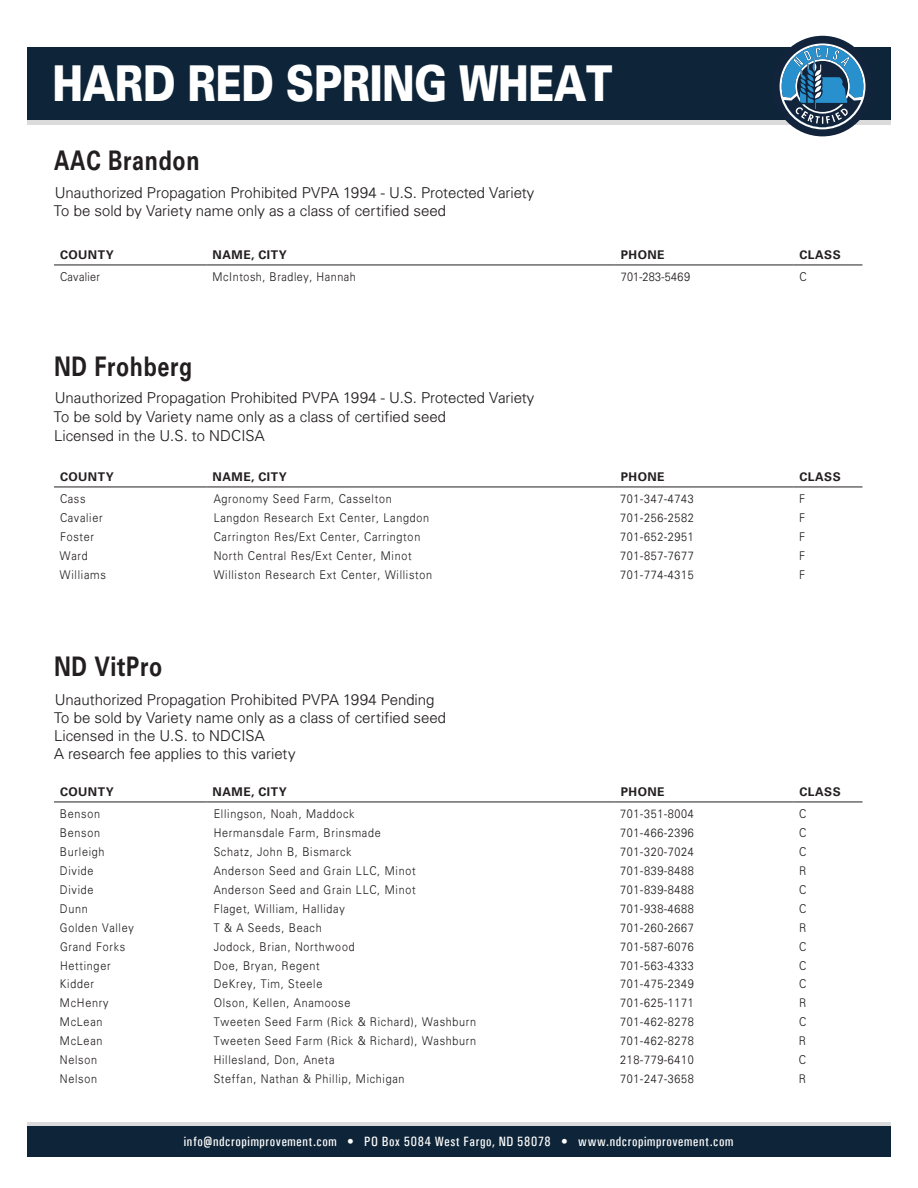
<style>
.page{position:relative;width:918px;height:1188px;background:#fff}
.page>*{position:absolute;margin:0;border:0;box-sizing:border-box;transform-origin:0 0}
.t1{font:900 49.35px "Univers LT Std";letter-spacing:-.015em;color:#fff;scale:.8 1}
.t2{font:700 27px "Univers LT Std";letter-spacing:.03em;color:#231f20;scale:.8 1}
.t3{font:300 15px/18px "Univers";letter-spacing:.005em;color:#231f20}
.t4{font:13.5px "Univers Condensed";letter-spacing:.045em;color:#fff}
.t5{font:300 12px "Univers";letter-spacing:.07em;color:#231f20;scale:.9 1}
.t6{font:700 12px "Univers LT Std";letter-spacing:.04em;color:#231f20}
.t7{font:300 12px "Univers";letter-spacing:.035em;color:#231f20;scale:.9 1}
</style>
<div class="page">
<hr style="left:27px;top:1122px;width:864px;height:4px;background:#dbdbdb">
<div style="left:27px;top:1126px;width:864px;height:31px;background:#0e2438"></div>
<hr style="left:54px;top:265px;width:153px;height:1px;background:#231f20">
<hr style="left:207px;top:265px;width:408px;height:1px;background:#231f20">
<hr style="left:615px;top:265px;width:178px;height:1px;background:#231f20">
<hr style="left:793px;top:265px;width:70px;height:1px;background:#231f20">
<hr style="left:54px;top:487px;width:153px;height:1px;background:#231f20">
<hr style="left:207px;top:487px;width:408px;height:1px;background:#231f20">
<hr style="left:615px;top:487px;width:178px;height:1px;background:#231f20">
<hr style="left:793px;top:487px;width:70px;height:1px;background:#231f20">
<div style="left:27px;top:120px;width:864px;height:5px;background:#dbdbdb"></div>
<div style="left:27px;top:48px;width:864px;height:72px;background:#0e2438"></div>
<div style="left:772px;top:36px;width:101px;height:100px;background:#11243b;border-radius:50px"></div>
<svg style="left:780px;top:43px;width:86px;height:86px"></svg>
<hr style="left:54px;top:802px;width:153px;height:1px;background:#231f20">
<hr style="left:207px;top:802px;width:408px;height:1px;background:#231f20">
<hr style="left:615px;top:802px;width:178px;height:1px;background:#231f20">
<hr style="left:793px;top:802px;width:70px;height:1px;background:#231f20">
<h1 class="t1" style="left:52px;top:52px;width:702px">HARD RED SPRING WHEAT</h1>
<h2 class="t2" style="left:54px;top:145px;width:184px">AAC Brandon</h2>
<p class="t3" style="left:54px;top:183px;width:482px;line-height:18.5px">Unauthorized Propagation Prohibited PVPA 1994 - U.S. Protected Variety<br>To be sold by Variety name only as a class of certified seed</p>
<p class="t6" style="left:60px;top:248px;width:55px">COUNTY</p>
<p class="t6" style="left:213px;top:248px;width:76px">NAME, CITY</p>
<p class="t6" style="left:621px;top:248px;width:45px">PHONE</p>
<p class="t6" style="left:799px;top:248px;width:43px">CLASS</p>
<p class="t7" style="left:60px;top:270px;width:46px">Cavalier</p>
<p class="t5" style="left:213px;top:270px;width:161px">McIntosh, Bradley, Hannah</p>
<p class="t7" style="left:621px;top:270px;width:78px">701-283-5469</p>
<p class="t5" style="left:799px;top:270px;width:9px">C</p>
<h2 class="t2" style="left:54px;top:350px;width:175px">ND Frohberg</h2>
<p class="t3" style="left:55px;top:388px;width:481px">Unauthorized Propagation Prohibited PVPA 1994 - U.S. Protected Variety</p>
<p class="t3" style="left:54px;top:407px;width:394px">To be sold by Variety name only as a class of certified seed</p>
<p class="t3" style="left:54px;top:426px;width:212px">Licensed in the U.S. to NDCISA</p>
<p class="t6" style="left:60px;top:470px;width:55px">COUNTY</p>
<p class="t6" style="left:213px;top:470px;width:76px">NAME, CITY</p>
<p class="t6" style="left:621px;top:470px;width:45px">PHONE</p>
<p class="t6" style="left:799px;top:470px;width:43px">CLASS</p>
<p class="t5" style="left:60px;top:491px;width:30px">Cass</p>
<p class="t5" style="left:214px;top:491px;width:199px">Agronomy Seed Farm, Casselton</p>
<p class="t5" style="left:620px;top:491px;width:83px">701-347-4743</p>
<p class="t5" style="left:799px;top:491px;width:8px">F</p>
<p class="t5" style="left:60px;top:510px;width:49px">Cavalier</p>
<p class="t5" style="left:214px;top:510px;width:241px">Langdon Research Ext Center, Langdon</p>
<p class="t5" style="left:620px;top:510px;width:83px">701-256-2582</p>
<p class="t5" style="left:799px;top:510px;width:8px">F</p>
<p class="t5" style="left:60px;top:529px;width:39px">Foster</p>
<p class="t5" style="left:214px;top:529px;width:231px">Carrington Res/Ext Center, Carrington</p>
<p class="t5" style="left:620px;top:529px;width:83px">701-652-2951</p>
<p class="t5" style="left:799px;top:529px;width:8px">F</p>
<p class="t5" style="left:60px;top:548px;width:33px">Ward</p>
<p class="t5" style="left:214px;top:548px;width:221px">North Central Res/Ext Center, Minot</p>
<p class="t5" style="left:620px;top:548px;width:83px">701-857-7677</p>
<p class="t5" style="left:799px;top:548px;width:8px">F</p>
<p class="t5" style="left:60px;top:567px;width:52px">Williams</p>
<p class="t5" style="left:214px;top:567px;width:244px">Williston Research Ext Center, Williston</p>
<p class="t5" style="left:620px;top:567px;width:83px">701-774-4315</p>
<p class="t5" style="left:799px;top:567px;width:8px">F</p>
<h2 class="t2" style="left:54px;top:650px;width:137px">ND VitPro</h2>
<p class="t3" style="left:54px;top:708px;width:394px">To be sold by Variety name only as a class of certified seed<br>Licensed in the U.S. to NDCISA<br>A research fee applies to this variety</p>
<p class="t6" style="left:60px;top:785px;width:55px">COUNTY</p>
<p class="t6" style="left:213px;top:785px;width:76px">NAME, CITY</p>
<p class="t6" style="left:621px;top:785px;width:45px">PHONE</p>
<p class="t6" style="left:799px;top:785px;width:43px">CLASS</p>
<p class="t3" style="left:55px;top:690px;width:381px">Unauthorized Propagation Prohibited PVPA 1994 Pending</p>
<p class="t5" style="left:60px;top:806px;width:46px">Benson</p>
<p class="t5" style="left:214px;top:806px;width:158px">Ellingson, Noah, Maddock</p>
<p class="t5" style="left:620px;top:806px;width:83px">701-351-8004</p>
<p class="t5" style="left:799px;top:806px;width:9px">C</p>
<p class="t5" style="left:60px;top:825px;width:46px">Benson</p>
<p class="t5" style="left:214px;top:825px;width:187px">Hermansdale Farm, Brinsmade</p>
<p class="t5" style="left:620px;top:825px;width:83px">701-466-2396</p>
<p class="t5" style="left:799px;top:825px;width:9px">C</p>
<p class="t5" style="left:60px;top:844px;width:51px">Burleigh</p>
<p class="t5" style="left:214px;top:844px;width:155px">Schatz, John B, Bismarck</p>
<p class="t5" style="left:620px;top:844px;width:83px">701-320-7024</p>
<p class="t5" style="left:799px;top:844px;width:9px">C</p>
<p class="t5" style="left:60px;top:863px;width:39px">Divide</p>
<p class="t5" style="left:214px;top:863px;width:226px">Anderson Seed and Grain LLC, Minot</p>
<p class="t5" style="left:620px;top:863px;width:83px">701-839-8488</p>
<p class="t5" style="left:799px;top:863px;width:9px">R</p>
<p class="t5" style="left:60px;top:882px;width:39px">Divide</p>
<p class="t5" style="left:214px;top:882px;width:226px">Anderson Seed and Grain LLC, Minot</p>
<p class="t5" style="left:620px;top:882px;width:83px">701-839-8488</p>
<p class="t5" style="left:799px;top:882px;width:9px">C</p>
<p class="t5" style="left:60px;top:901px;width:32px">Dunn</p>
<p class="t5" style="left:214px;top:901px;width:147px">Flaget, William, Halliday</p>
<p class="t5" style="left:620px;top:901px;width:83px">701-938-4688</p>
<p class="t5" style="left:799px;top:901px;width:9px">C</p>
<p class="t5" style="left:60px;top:920px;width:84px">Golden Valley</p>
<p class="t5" style="left:214px;top:920px;width:121px">T &amp; A Seeds, Beach</p>
<p class="t5" style="left:620px;top:920px;width:83px">701-260-2667</p>
<p class="t5" style="left:799px;top:920px;width:9px">R</p>
<p class="t5" style="left:60px;top:939px;width:74px">Grand Forks</p>
<p class="t5" style="left:214px;top:939px;width:158px">Jodock, Brian, Northwood</p>
<p class="t5" style="left:620px;top:939px;width:83px">701-587-6076</p>
<p class="t5" style="left:799px;top:939px;width:9px">C</p>
<p class="t5" style="left:60px;top:958px;width:58px">Hettinger</p>
<p class="t5" style="left:214px;top:958px;width:119px">Doe, Bryan, Regent</p>
<p class="t5" style="left:620px;top:958px;width:83px">701-563-4333</p>
<p class="t5" style="left:799px;top:958px;width:9px">C</p>
<p class="t5" style="left:60px;top:977px;width:39px">Kidder</p>
<p class="t5" style="left:214px;top:977px;width:122px">DeKrey, Tim, Steele</p>
<p class="t5" style="left:620px;top:977px;width:83px">701-475-2349</p>
<p class="t5" style="left:799px;top:977px;width:9px">C</p>
<p class="t5" style="left:60px;top:996px;width:55px">McHenry</p>
<p class="t5" style="left:214px;top:996px;width:153px">Olson, Kellen, Anamoose</p>
<p class="t5" style="left:620px;top:996px;width:83px">701-625-1171</p>
<p class="t5" style="left:799px;top:996px;width:9px">R</p>
<p class="t5" style="left:60px;top:1015px;width:49px">McLean</p>
<p class="t5" style="left:214px;top:1015px;width:293px">Tweeten Seed Farm (Rick &amp; Richard), Washburn</p>
<p class="t5" style="left:620px;top:1015px;width:83px">701-462-8278</p>
<p class="t5" style="left:799px;top:1015px;width:9px">C</p>
<p class="t5" style="left:60px;top:1034px;width:49px">McLean</p>
<p class="t5" style="left:214px;top:1034px;width:293px">Tweeten Seed Farm (Rick &amp; Richard), Washburn</p>
<p class="t5" style="left:620px;top:1034px;width:83px">701-462-8278</p>
<p class="t5" style="left:799px;top:1034px;width:9px">R</p>
<p class="t5" style="left:60px;top:1053px;width:43px">Nelson</p>
<p class="t5" style="left:214px;top:1053px;width:136px">Hillesland, Don, Aneta</p>
<p class="t5" style="left:620px;top:1053px;width:83px">218-779-6410</p>
<p class="t5" style="left:799px;top:1053px;width:9px">C</p>
<p class="t5" style="left:60px;top:1072px;width:43px">Nelson</p>
<p class="t5" style="left:214px;top:1072px;width:214px">Steffan, Nathan &amp; Phillip, Michigan</p>
<p class="t5" style="left:620px;top:1072px;width:83px">701-247-3658</p>
<p class="t5" style="left:799px;top:1072px;width:9px">R</p>
<p class="t4" style="left:184px;top:1134px;width:551px">info@ndcropimprovement.com • PO Box 5084 West Fargo, ND 58078 • www.ndcropimprovement.com</p>
</div>
